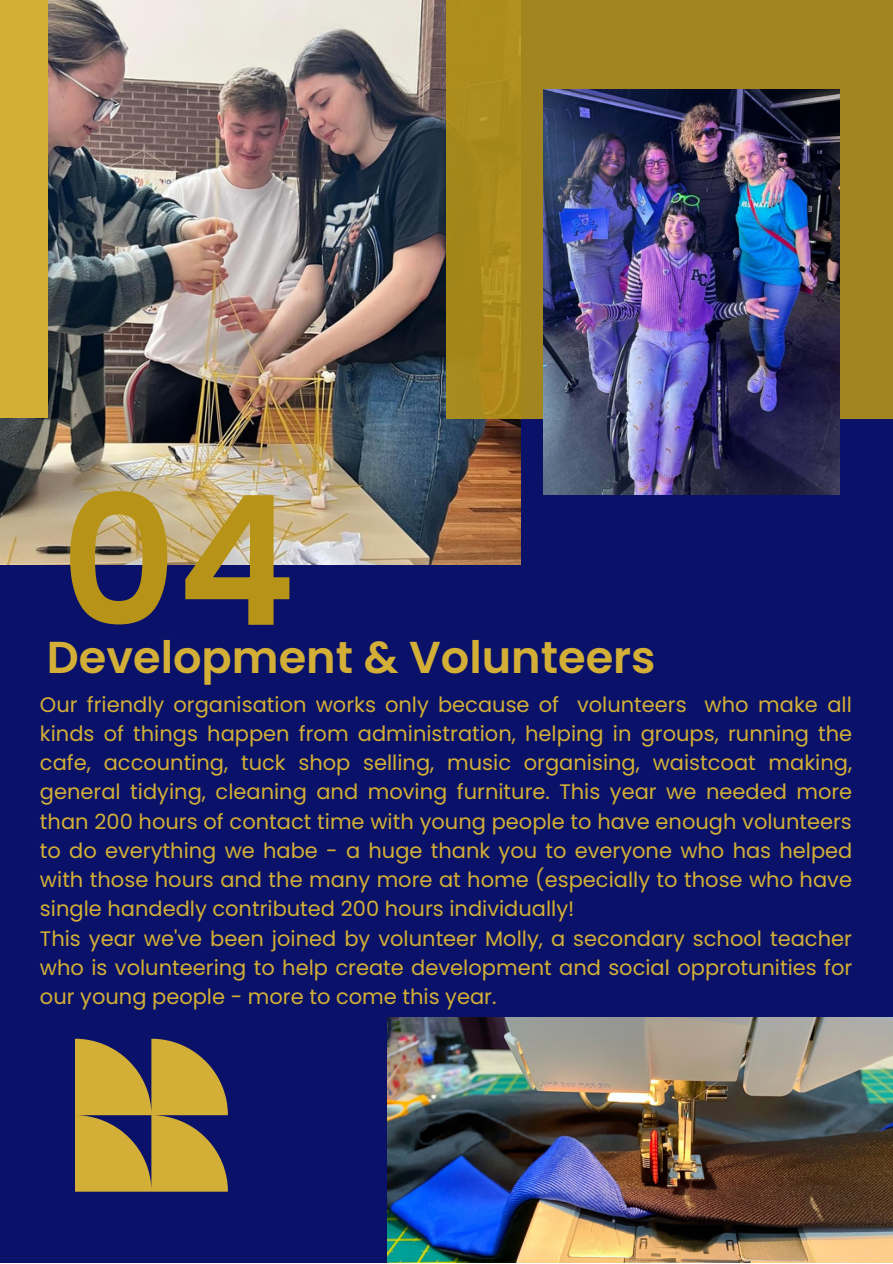
<style>
.page{position:relative;width:893px;height:1264px;background:#fff}
.page>*{position:absolute;margin:0;border:0;box-sizing:border-box;transform-origin:0 0}
.t1{font:600 180px "Poppins";color:#b79417}
.t2{font:600 44.7px "Poppins";color:#d4af37}
.t3{font:21px/29.2px "Poppins";color:#d4af37;text-align:justify}
</style>
<div class="page">
<div style="left:0;top:0;width:892px;height:1262px;background:#091268"></div>
<img style="left:0;top:0;width:520px;height:564px">
<img style="left:388px;top:1017px;width:504px;height:245px">
<div style="left:446px;top:0;width:446px;height:418px;background:linear-gradient(to right,#a7881e,#a18421)"></div>
<div style="left:0;top:0;width:47px;height:418px;background:#d4af37"></div>
<svg style="left:75px;top:1038px;width:153px;height:153px"></svg>
<img style="left:543px;top:89px;width:296px;height:405px">
<p class="t1" style="left:61px;top:435px;width:237px">04</p>
<p class="t2" style="left:47px;top:626px;width:610px">Development &amp; Volunteers</p>
<p class="t3" style="left:40px;top:689px;width:813px">Our friendly organisation works only because of volunteers who make all kinds of things happen from administration, helping in groups, running the cafe, accounting, tuck shop selling, music organising, waistcoat making, general tidying, cleaning and moving furniture. This year we needed more than 200 hours of contact time with young people to have enough volunteers to do everything we habe - a huge thank you to everyone who has helped with those hours and the many more at home (especially to those who have single handedly contributed 200 hours individually!</p>
<p class="t3" style="left:40px;top:923px;width:813px">This year we've been joined by volunteer Molly, a secondary school teacher who is volunteering to help create development and social opprotunities for our young people - more to come this year.</p>
</div>
